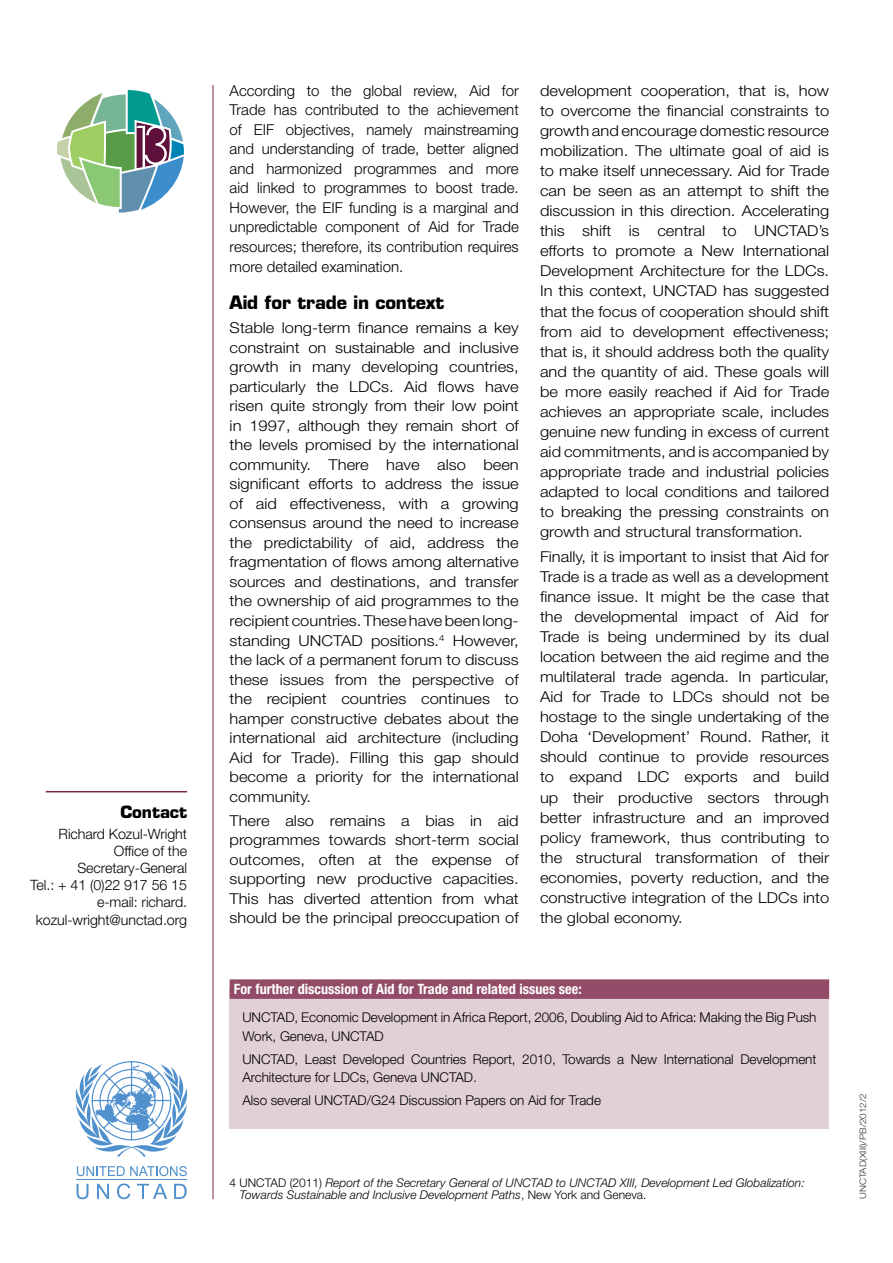
<style>
.page{position:relative;width:893px;height:1263px;background:#fff}
.page>*{position:absolute;margin:0;border:0;box-sizing:border-box;transform-origin:0 0}
.t1{font:700 18px "Eurostile LT Std";letter-spacing:-.005em;color:#000}
.t2{font:700 16.5px "Eurostile LT Std";color:#000}
.t3{font:300 15px/20.1px "Helvetica Neue LT Std";color:#000;text-align:justify;scale:1.1 1}
.t4{font:300 15px/19.5px "Helvetica Neue LT Std";color:#000;text-align:justify}
.t5{font:300 14.25px/17.1px "Helvetica Neue LT Std";letter-spacing:-.005em;color:#000;text-align:right}
.t6{font:700 condensed 14.25px "Helvetica Neue LT Std";color:#fff}
.t7{font:300 13.5px/18.8px "Helvetica Neue LT Std";letter-spacing:-.005em;color:#000}
.t8{font:italic 300 12px/12px "Helvetica Neue LT Std";color:#000}
.t9{font:300 9px "Helvetica Neue LT Std";color:#000;scale:1.1 1}
.s1{font-style:normal}
</style>
<div class="page">
<svg style="left:77px;top:1184px;width:11px;height:15px"></svg>
<svg style="left:97px;top:1184px;width:12px;height:15px"></svg>
<svg style="left:117px;top:1183px;width:13px;height:16px"></svg>
<svg style="left:137px;top:1184px;width:30px;height:15px"></svg>
<svg style="left:174px;top:1184px;width:13px;height:15px"></svg>
<hr style="left:76px;top:1180px;width:111px;height:1px;background:#5091cd">
<svg style="left:77px;top:1166px;width:110px;height:10px"></svg>
<svg style="left:76px;top:1061px;width:111px;height:96px"></svg>
<hr style="left:213px;top:85px;width:1px;height:1114px;background:#812452">
<div style="left:230px;top:989px;width:599px;height:140px;background:#e1d0d4"></div>
<div style="left:230px;top:979px;width:599px;height:20px;background:#934c68"></div>
<hr style="left:46px;top:791px;width:141px;height:1px;background:#812452">
<svg style="left:57px;top:90px;width:127px;height:123px"></svg>
<p class="t2" style="left:120px;top:801px;width:68px">Contact</p>
<p class="t5" style="left:30px;top:825px;width:158px">Richard Kozul-Wright<br>Office of the<br>Secretary-General<br>Tel.: + 41 (0)22 917 56 15 e-mail: richard. kozul-wright@unctad.org</p>
<p class="t4" style="left:230px;top:80px;width:291px">According to the global review, Aid for Trade has contributed to the achievement of EIF objectives, namely mainstreaming and understanding of trade, better aligned and harmonized programmes and more aid linked to programmes to boost trade.<br>However, the EIF funding is a marginal and unpredictable component of Aid for Trade resources; therefore, its contribution requires more detailed examination.</p>
<p class="t1" style="left:230px;top:291px;width:216px">Aid for trade in context</p>
<p class="t3" style="left:230px;top:318px;width:264px;line-height:19.5px">Stable long-term finance remains a key constraint on sustainable and inclusive growth in many developing countries, particularly the LDCs. Aid flows have risen quite strongly from their low point in 1997, although they remain short of the levels promised by the international community. There have also been significant efforts to address the issue of aid effectiveness, with a growing consensus around the need to increase the predictability of aid, address the fragmentation of flows among alternative sources and destinations, and transfer the ownership of aid programmes to the recipient countries. These have been long&shy;standing UNCTAD positions.<sup>4</sup> However, the lack of a permanent forum to discuss these issues from the perspective of the recipient countries continues to hamper constructive debates about the international aid architecture (including Aid for Trade). Filling this gap should become a priority for the international community.</p>
<p class="t3" style="left:230px;top:810px;width:264px;line-height:19.5px">There also remains a bias in aid programmes towards short-term social outcomes, often at the expense of supporting new productive capacities.<br>This has diverted attention from what should be the principal preoccupation of</p>
<p class="t3" style="left:540px;top:80px;width:264px">development cooperation, that is, how to overcome the financial constraints to growth and encourage domestic resource mobilization. The ultimate goal of aid is to make itself unnecessary. Aid for Trade can be seen as an attempt to shift the discussion in this direction. Accelerating this shift is central to UNCTAD’s efforts to promote a New International Development Architecture for the LDCs.<br>In this context, UNCTAD has suggested that the focus of cooperation should shift from aid to development effectiveness; that is, it should address both the quality and the quantity of aid. These goals will be more easily reached if Aid for Trade achieves an appropriate scale, includes genuine new funding in excess of current aid commitments, and is accompanied by appropriate trade and industrial policies adapted to local conditions and tailored to breaking the pressing constraints on growth and structural transformation.</p>
<p class="t3" style="left:540px;top:546px;width:264px">Finally, it is important to insist that Aid for Trade is a trade as well as a development finance issue. It might be the case that the developmental impact of Aid for Trade is being undermined by its dual location between the aid regime and the multilateral trade agenda. In particular, Aid for Trade to LDCs should not be hostage to the single undertaking of the Doha ‘Development’ Round. Rather, it should continue to provide resources to expand LDC exports and build up their productive sectors through better infrastructure and an improved policy framework, thus contributing to the structural transformation of their economies, poverty reduction, and the constructive integration of the LDCs into the global economy.</p>
<p class="t6" style="left:234px;top:980px;width:349px">For further discussion of Aid for Trade and related issues see:</p>
<p class="t7" style="left:242px;top:1007px;width:576px">UNCTAD, Economic Development in Africa Report, 2006, Doubling Aid to Africa: Making the Big Push<br>Work, Geneva, UNCTAD</p>
<p class="t7" style="left:242px;top:1049px;width:576px">UNCTAD, Least Developed Countries Report, 2010, Towards a New International Development<br>Architecture for LDCs, Geneva UNCTAD.</p>
<p class="t7" style="left:242px;top:1091px;width:360px">Also several UNCTAD/G24 Discussion Papers on Aid for Trade</p>
<p class="t8" style="left:240px;top:1177px;width:567px;text-indent:-10px"><span class="s1">4 UNCTAD (2011)</span> Report of the Secretary General of UNCTAD to UNCTAD XIII, Development Led Globalization:<br>Towards Sustainable and Inclusive Development Paths<span class="s1">, New York and Geneva.</span></p>
<p class="t9" style="left:857px;top:1199px;width:98px;rotate:-90deg">unctad(xiii)/pb/2012/2</p>
</div>
